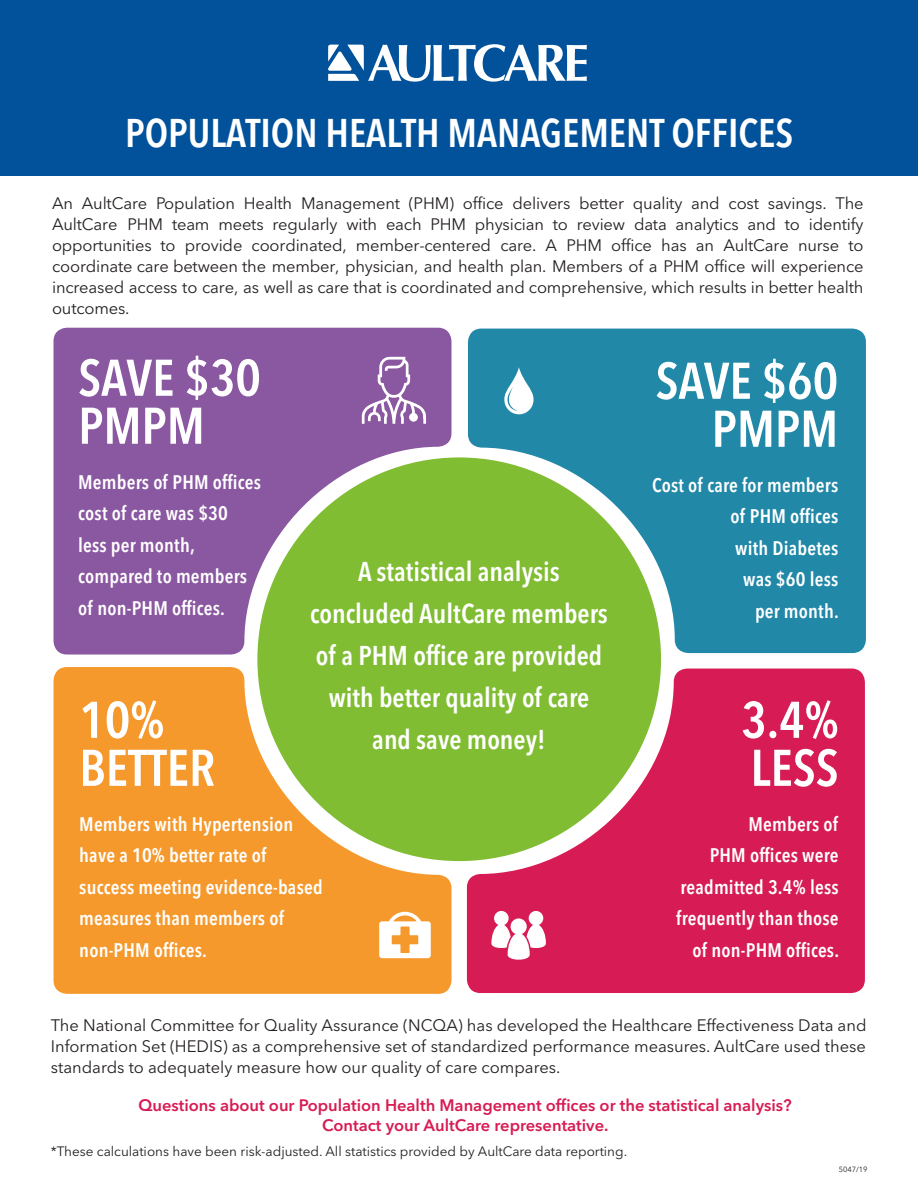
<style>
.page{position:relative;width:918px;height:1188px;background:#fff}
.page>*{position:absolute;margin:0;border:0;box-sizing:border-box;transform-origin:0 0}
.t1{font:600 condensed 51px/48px "Avenir Next LT Pro";color:#fff;text-align:right}
.t2{font:600 condensed 39.75px "Avenir Next LT Pro";color:#fff}
.t3{font:600 condensed 27px/42px "Avenir Next LT Pro";color:#fff;text-align:center}
.t4{font:600 condensed 19.5px "Avenir Next LT Pro";letter-spacing:.01em;color:#fff}
.t5{font:16.5px/21px "Avenir Next LT Pro";letter-spacing:-.01em;color:#231f20;text-align:justify}
.t6{font:600 16.5px/19.8px "Avenir Next LT Pro";color:#d71b54;text-align:center}
.t7{font:13.5px "Avenir Next LT Pro";color:#231f20}
.t8{font:7.5px "Avenir Next LT Pro";color:#231f20}
</style>
<div class="page">
<div style="left:0;top:0;width:918px;height:176px;background:#01519b"></div>
<svg style="left:328px;top:44px;width:259px;height:38px"></svg>
<div style="left:54px;top:328px;width:397px;height:327px;background:#8a57a1"></div>
<div style="left:468px;top:329px;width:398px;height:324px;background:#2188a8"></div>
<svg style="left:362px;top:357px;width:64px;height:67px"></svg>
<div style="left:54px;top:667px;width:397px;height:327px;background:#f5992d"></div>
<div style="left:467px;top:669px;width:398px;height:324px;background:#d71b54"></div>
<div style="left:257px;top:457px;width:404px;height:404px;background:#80bd33;border-radius:50%"></div>
<svg style="left:379px;top:912px;width:52px;height:46px"></svg>
<svg style="left:491px;top:911px;width:55px;height:50px"></svg>
<svg style="left:504px;top:367px;width:30px;height:47px"></svg>
<p class="t2" style="left:125px;top:109px;width:670px">POPULATION HEALTH MANAGEMENT OFFICES</p>
<p class="t5" style="left:52px;top:192px;width:813px">An AultCare Population Health Management (PHM) office delivers better quality and cost savings. The AultCare PHM team meets regularly with each PHM physician to review data analytics and to identify opportunities to provide coordinated, member-centered care. A PHM office has an AultCare nurse to coordinate care between the member, physician, and health plan. Members of a PHM office will experience increased access to care, as well as care that is coordinated and comprehensive, which results in better health outcomes.</p>
<p class="t1" style="left:78px;top:354px;width:184px;text-align:left">SAVE $30<br>PMPM</p>
<p class="t4" style="left:78px;top:470px;width:184px">Members of PHM offices</p>
<p class="t4" style="left:78px;top:502px;width:151px">cost of care was $30</p>
<p class="t4" style="left:78px;top:533px;width:118px">less per month,</p>
<p class="t4" style="left:78px;top:565px;width:170px">compared to members</p>
<p class="t4" style="left:78px;top:596px;width:148px">of non-PHM offices.</p>
<p class="t3" style="left:310px;top:551px;width:299px">A statistical analysis concluded AultCare members of a PHM office are provided with better quality of care</p>
<p class="t1" style="left:79px;top:696px;width:86px">10%</p>
<p class="t3" style="left:372px;top:719px;width:175px">and save money!</p>
<p class="t1" style="left:79px;top:744px;width:137px">BETTER</p>
<p class="t4" style="left:79px;top:812px;width:216px">Members with Hypertension</p>
<p class="t4" style="left:79px;top:844px;width:189px">have a 10% better rate of</p>
<p class="t4" style="left:79px;top:875px;width:245px">success meeting evidence-based</p>
<p class="t4" style="left:79px;top:907px;width:206px">measures than members of</p>
<p class="t4" style="left:79px;top:938px;width:129px">non-PHM offices.</p>
<p class="t1" style="left:656px;top:357px;width:184px">SAVE $60<br>PMPM</p>
<p class="t4" style="left:652px;top:473px;width:188px">Cost of care for members</p>
<p class="t4" style="left:731px;top:505px;width:109px">of PHM offices</p>
<p class="t4" style="left:735px;top:536px;width:105px">with Diabetes</p>
<p class="t4" style="left:743px;top:568px;width:97px">was $60 less</p>
<p class="t4" style="left:755px;top:599px;width:85px">per month.</p>
<p class="t1" style="left:741px;top:696px;width:99px">3.4%</p>
<p class="t1" style="left:750px;top:744px;width:90px">LESS</p>
<p class="t4" style="left:748px;top:812px;width:91px">Members of</p>
<p class="t4" style="left:710px;top:844px;width:130px">PHM offices were</p>
<p class="t4" style="left:681px;top:875px;width:160px">readmitted 3.4% less</p>
<p class="t4" style="left:676px;top:907px;width:164px">frequently than those</p>
<p class="t4" style="left:692px;top:938px;width:148px">of non-PHM offices.</p>
<p class="t5" style="left:51px;top:1014px;width:817px">The National Committee for Quality Assurance (NCQA) has developed the Healthcare Effectiveness Data and Information Set (HEDIS) as a comprehensive set of standardized performance measures. AultCare used these standards to adequately measure how our quality of care compares.</p>
<p class="t6" style="left:138px;top:1095px;width:655px">Questions about our Population Health Management offices or the statistical analysis?<br>Contact your AultCare representative.</p>
<p class="t7" style="left:51px;top:1144px;width:578px">*These calculations have been risk-adjusted. All statistics provided by AultCare data reporting.</p>
<p class="t8" style="left:839px;top:1165px;width:30px">5047/19</p>
</div>
